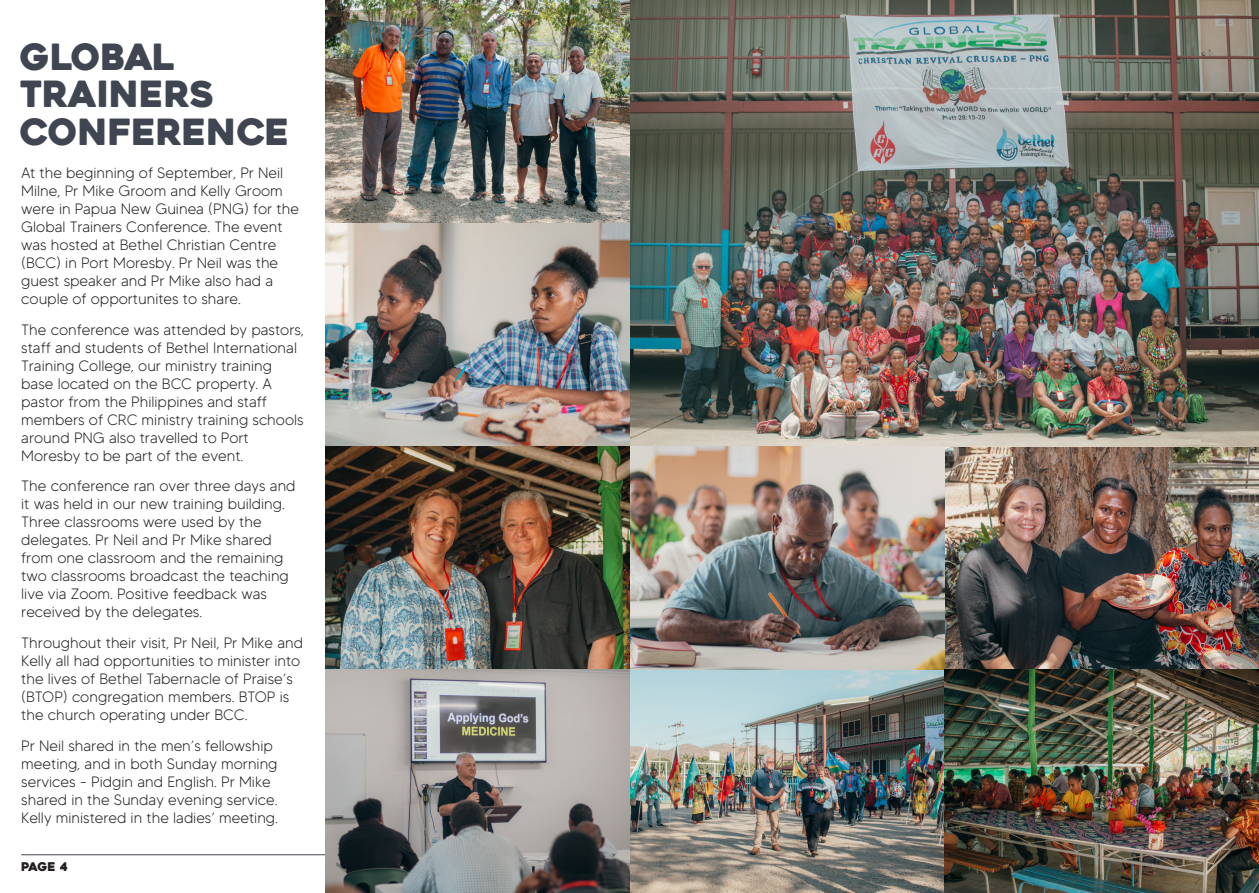
<style>
.page{position:relative;width:1259px;height:893px;background:#fff}
.page>*{position:absolute;margin:0;border:0;box-sizing:border-box;transform-origin:0 0}
.Calendar_Day_Names{font:36px/37.5px "Heavitas";color:#404651}
.Calendar_Day_Names-2{font:300 15px/18px "MADETOMMY";color:#231f20}
.t1{font:12px "Heavitas";color:#231f20}
</style>
<div class="page">
<hr style="left:21px;top:854px;width:587px;height:1px;background:#404651">
<img style="left:325px;top:0;width:934px;height:893px">
<p class="Calendar_Day_Names" style="left:20px;top:38px;width:271px">GLOBAL<br>TRAINERS<br>CONFERENCE</p>
<p class="Calendar_Day_Names-2" style="left:21px;top:163px;width:279px">At the beginning of September, Pr Neil Milne, Pr Mike Groom and Kelly Groom were in Papua New Guinea (PNG) for the Global Trainers Conference. The event was hosted at Bethel Christian Centre (BCC) in Port Moresby. Pr Neil was the guest speaker and Pr Mike also had a couple of opportunites to share.</p>
<p class="Calendar_Day_Names-2" style="left:21px;top:320px;width:284px">The conference was attended by pastors, staff and students of Bethel International Training College, our ministry training base located on the BCC property. A pastor from the Philippines and staff members of CRC ministry training schools around PNG also travelled to Port Moresby to be part of the event.</p>
<p class="Calendar_Day_Names-2" style="left:21px;top:477px;width:276px">The conference ran over three days and it was held in our new training building.<br>Three classrooms were used by the delegates. Pr Neil and Pr Mike shared from one classroom and the remaining two classrooms broadcast the teaching live via Zoom. Positive feedback was received by the delegates.</p>
<p class="Calendar_Day_Names-2" style="left:21px;top:634px;width:283px">Throughout their visit, Pr Neil, Pr Mike and Kelly all had opportunities to minister into the lives of Bethel Tabernacle of Praise’s (BTOP) congregation members. BTOP is the church operating under BCC.</p>
<p class="Calendar_Day_Names-2" style="left:21px;top:736px;width:258px">Pr Neil shared in the men’s fellowship meeting, and in both Sunday morning services - Pidgin and English. Pr Mike shared in the Sunday evening service.<br>Kelly ministered in the ladies’ meeting.</p>
<p class="t1" style="left:21px;top:859px;width:48px">PAGE 4</p>
</div>
